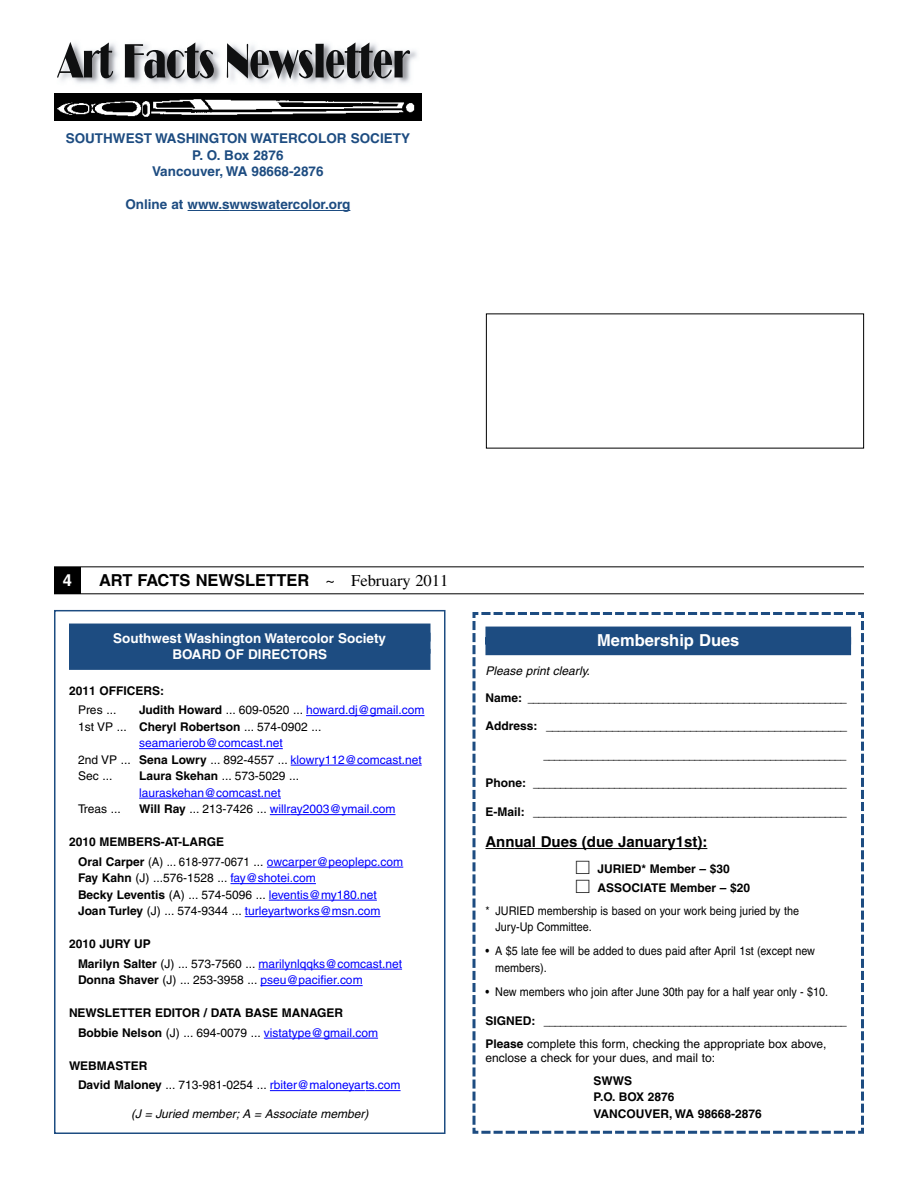
<style>
.page{position:relative;width:918px;height:1188px;background:#fff}
.page>*{position:absolute;margin:0;border:0;box-sizing:border-box;transform-origin:0 0}
.t1{font:700 16.5px "Helvetica";color:#000}
.t2{font:700 16.5px "Helvetica";color:#fff}
.t3{font:700 15px "Helvetica";color:#000}
.t4{font:700 13.5px/16.5px "Helvetica";color:#1d4c81;text-align:center}
.t5{font:700 13.5px/16.2px "Helvetica";color:#fff;text-align:center}
.t6{font:12px/16.5px "Helvetica";color:#00f}
.t7{font:12px "Times";color:#000}
.t8{font:700 12px/16.5px "Helvetica";color:#000}
.t9{font:12px/14.4px "Helvetica";color:#000}
.t10{font:12px/22.5px "Helvetica";color:#000;scale:.9 1}
.t11{font:italic 12px "Helvetica";color:#000}
.s1{font-family:"Times";font-weight:400}
.s2{font-weight:700;color:#000}
.s3{color:#000}
.s4{font-weight:700}
.s5{color:#00f}
.s6{font-weight:400}
.s7{font-weight:400;color:#00f}
.s8{font-family:"Helvetica";font-weight:700}
.s9{font-family:"Universal Newswith Comm Pi";font-weight:400;font-size:16.5px}
.s10{font-family:"Universal Newswith Comm Pi";font-size:16.5px}
</style>
<div class="page">
<hr style="left:188px;top:210px;width:31px;height:1px;background:#1d4c81">
<svg style="left:219px;top:210px;width:39px;height:1px"></svg>
<hr style="left:258px;top:210px;width:35px;height:1px;background:#1d4c81">
<hr style="left:293px;top:210px;width:33px;height:1px;background:#1d4c81">
<svg style="left:326px;top:210px;width:24px;height:1px"></svg>
<svg style="left:472px;top:612px;width:392px;height:522px"></svg>
<hr style="left:667px;top:848px;width:40px;height:1px;background:#000">
<div style="left:69px;top:624px;width:361px;height:18px;background:#1d4c81"></div>
<div style="left:69px;top:633px;width:361px;height:21px;background:#1d4c81"></div>
<div style="left:69px;top:649px;width:361px;height:21px;background:#1d4c81"></div>
<svg style="left:306px;top:715px;width:22px;height:1px"></svg>
<hr style="left:328px;top:715px;width:97px;height:1px;background:#00f">
<hr style="left:139px;top:748px;width:40px;height:1px;background:#00f">
<hr style="left:179px;top:748px;width:104px;height:1px;background:#00f">
<svg style="left:291px;top:765px;width:27px;height:1px"></svg>
<hr style="left:319px;top:765px;width:103px;height:1px;background:#00f">
<svg style="left:139px;top:798px;width:38px;height:1px"></svg>
<hr style="left:177px;top:798px;width:104px;height:1px;background:#00f">
<svg style="left:270px;top:814px;width:27px;height:1px"></svg>
<hr style="left:297px;top:814px;width:99px;height:1px;background:#00f">
<svg style="left:267px;top:867px;width:32px;height:1px"></svg>
<hr style="left:299px;top:867px;width:104px;height:1px;background:#00f">
<hr style="left:240px;top:883px;width:76px;height:1px;background:#00f">
<svg style="left:269px;top:900px;width:14px;height:1px"></svg>
<hr style="left:284px;top:900px;width:47px;height:1px;background:#00f">
<hr style="left:331px;top:900px;width:46px;height:1px;background:#00f">
<svg style="left:245px;top:916px;width:63px;height:1px"></svg>
<hr style="left:308px;top:916px;width:73px;height:1px;background:#00f">
<svg style="left:258px;top:969px;width:21px;height:1px"></svg>
<hr style="left:279px;top:969px;width:123px;height:1px;background:#00f">
<hr style="left:260px;top:985px;width:77px;height:1px;background:#00f">
<svg style="left:337px;top:985px;width:26px;height:1px"></svg>
<hr style="left:264px;top:1038px;width:114px;height:1px;background:#00f">
<hr style="left:270px;top:1090px;width:79px;height:1px;background:#00f">
<svg style="left:349px;top:1090px;width:52px;height:1px"></svg>
<div style="left:54px;top:610px;width:392px;height:524px;border:2px solid #1d4c81"></div>
<hr style="left:54px;top:566px;width:810px;height:1px;background:#000">
<hr style="left:54px;top:593px;width:810px;height:1px;background:#000">
<div style="left:54px;top:567px;width:27px;height:26px;background:#000"></div>
<img style="left:60px;top:44px;width:357px;height:40px">
<svg style="left:57px;top:42px;width:56px;height:36px"></svg>
<svg style="left:125px;top:42px;width:89px;height:36px"></svg>
<svg style="left:227px;top:42px;width:183px;height:37px"></svg>
<img style="left:54px;top:94px;width:368px;height:26px">
<p class="t4" style="left:66px;top:131px;width:346px">SOUTHWEST WASHINGTON WATERCOLOR SOCIETY<br>P. O. Box 2876<br>Vancouver, WA 98668-2876</p>
<p class="t4" style="left:125px;top:197px;width:227px">Online at www.swwswatercolor.org</p>
<h1 class="t2" style="left:63px;top:574px;width:11px">4</h1>
<h1 class="t1" style="left:99px;top:574px;width:351px">ART FACTS NEWSLETTER <span class="s1">~ February 2011</span></h1>
<p class="t5" style="left:113px;top:631px;width:274px">Southwest Washington Watercolor Society<br>BOARD OF DIRECTORS</p>
<p class="t8" style="left:69px;top:684px;width:97px">2011 OFFICERS:</p>
<p class="t9" style="left:78px;top:704px;width:40px">Pres ...</p>
<p class="t6" style="left:139px;top:703px;width:287px"><span class="s2">Judith Howard</span> <span class="s3">... 609-0520 ...</span> howard.dj@gmail.com</p>
<p class="t9" style="left:78px;top:721px;width:245px">1st VP ... <span class="s4">Cheryl Robertson</span> ... 574-0902 ...</p>
<p class="t6" style="left:139px;top:736px;width:145px">seamarierob@comcast.net</p>
<p class="t9" style="left:78px;top:754px;width:345px">2nd VP ... <span class="s4">Sena Lowry</span> ... 892-4557 ... <span class="s5">klowry112@comcast.net</span></p>
<p class="t9" style="left:78px;top:770px;width:36px">Sec ...</p>
<p class="t6" style="left:139px;top:769px;width:161px"><span class="s2">Laura Skehan</span> <span class="s3">... 573-5029 ... </span>lauraskehan@comcast.net</p>
<p class="t9" style="left:78px;top:803px;width:44px">Treas ...</p>
<p class="t6" style="left:139px;top:802px;width:258px"><span class="s2">Will Ray</span> <span class="s3">... 213-7426 ...</span> willray2003@ymail.com</p>
<p class="t8" style="left:78px;top:834px;width:327px;line-height:19.5px;text-indent:-9px">2010 MEMBERS-AT-LARGE<br>Oral Carper <span class="s6">(A) ... 618-977-0671 ...</span> <span class="s7">owcarper@peoplepc.com</span></p>
<p class="t6" style="left:78px;top:871px;width:304px"><span class="s2">Fay Kahn</span> <span class="s3">(J) ...576-1528 ...</span> fay@shotei.com<br><span class="s2">Becky Leventis</span> <span class="s3">(A) ... 574-5096 ...</span> leventis@my180.net<br><span class="s2">Joan Turley</span> <span class="s3">(J) ... 574-9344 ...</span> turleyartworks@msn.com</p>
<p class="t6" style="left:78px;top:936px;width:326px;line-height:19.5px;text-indent:-9px"><span class="s2">2010 JURY UP<br>Marilyn Salter</span> <span class="s3">(J) ... 573-7560 ...</span> marilynlqqks@comcast.net</p>
<p class="t9" style="left:78px;top:974px;width:286px"><span class="s4">Donna Shaver</span> (J) ... 253-3958 ... <span class="s5">pseu@pacifier.com</span></p>
<p class="t8" style="left:78px;top:1005px;width:302px;line-height:19.5px;text-indent:-9px">NEWSLETTER EDITOR / DATA BASE MANAGER<br>Bobbie Nelson <span class="s6">(J) ... 694-0079 ...</span> <span class="s7">vistatype@gmail.com</span></p>
<p class="t6" style="left:78px;top:1057px;width:324px;line-height:19.5px;text-indent:-9px"><span class="s2">WEBMASTER<br>David Maloney</span> <span class="s3">... 713-981-0254 ...</span> rbiter@maloneyarts.com</p>
<p class="t11" style="left:131px;top:1109px;width:241px">(J = Juried member; A = Associate member)</p>
<h1 class="t2" style="left:597px;top:634px;width:144px">Membership Dues</h1>
<p class="t11" style="left:485px;top:666px;width:108px">Please print clearly.</p>
<p class="t7" style="left:485px;top:693px;width:363px"><span class="s8">Name:</span> ___________________________________________________________</p>
<p class="t8" style="left:485px;top:719px;width:363px">Address: __________________________________________________</p>
<p class="t7" style="left:543px;top:750px;width:305px">________________________________________________________</p>
<p class="t7" style="left:485px;top:779px;width:363px"><span class="s8">Phone:</span> __________________________________________________________</p>
<p class="t7" style="left:485px;top:807px;width:363px"><span class="s8">E-Mail:</span> __________________________________________________________</p>
<p class="t3" style="left:485px;top:836px;width:223px">Annual Dues (due January1st):</p>
<p class="t8" style="left:575px;top:861px;width:156px"><span class="s9">-</span> JURIED* Member – $30</p>
<p class="t10" style="left:485px;top:878px;width:350px;text-indent:90px"><span class="s10">-</span> <span class="s4">ASSOCIATE Member – $20<br></span>* JURIED membership is based on your work being juried by the</p>
<p class="t10" style="left:496px;top:917px;width:108px">Jury-Up Committee.</p>
<p class="t10" style="left:495px;top:944px;width:357px;line-height:16.5px;text-indent:-10px">• A $5 late fee will be added to dues paid after April 1st (except new members).</p>
<p class="t10" style="left:485px;top:981px;width:382px">• New members who join after June 30th pay for a half year only - $10.</p>
<p class="t7" style="left:485px;top:1017px;width:363px"><span class="s8">SIGNED:</span> ________________________________________________________</p>
<p class="t9" style="left:485px;top:1038px;width:342px"><span class="s4">Please</span> complete this form, checking the appropriate box above, enclose a check for your dues, and mail to:</p>
<p class="t8" style="left:593px;top:1073px;width:170px">SWWS<br>P.O. BOX 2876<br>VANCOUVER, WA 98668-2876</p>
</div>
